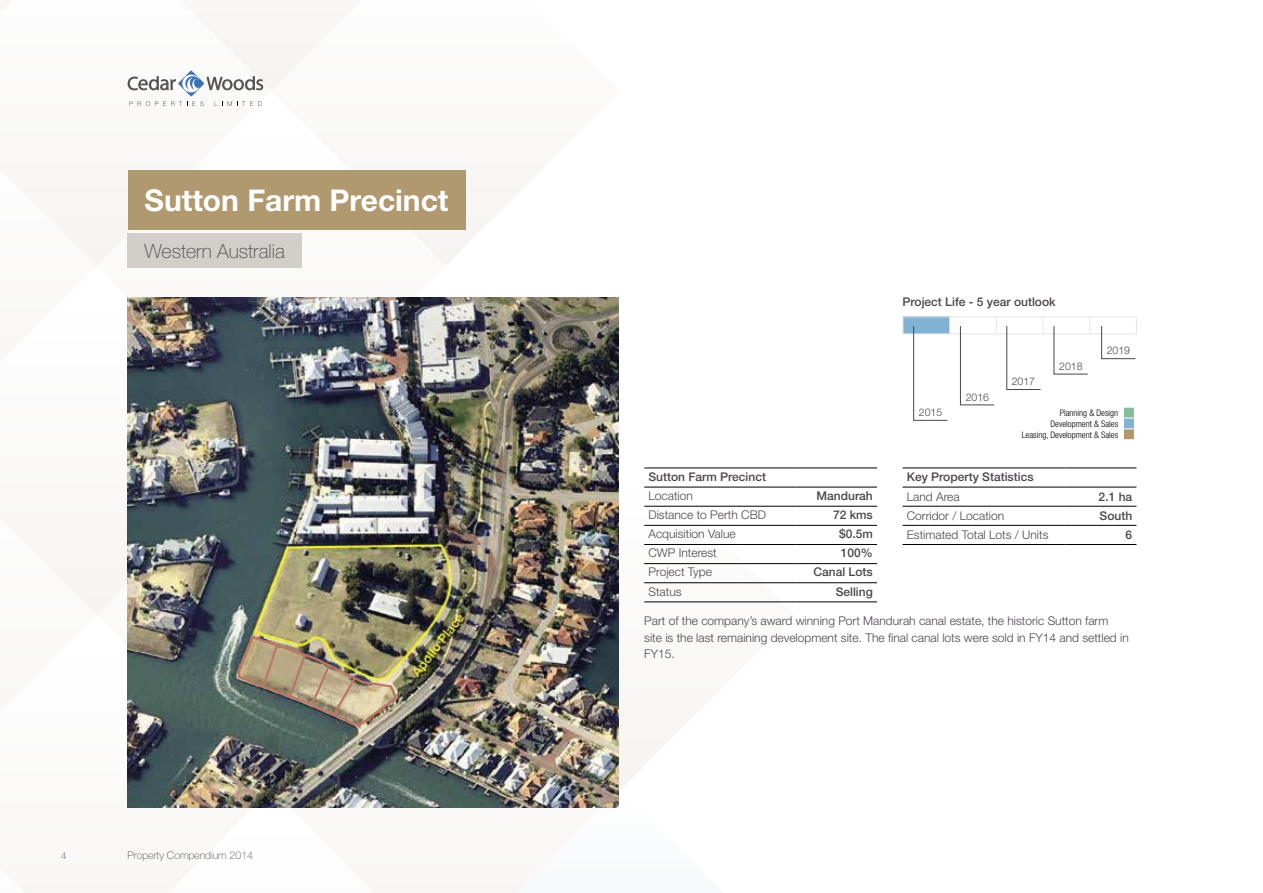
<style>
.page{position:relative;width:1263px;height:893px;background:#fff}
.page>*{position:absolute;margin:0;border:0;box-sizing:border-box;transform-origin:0 0}
.t1{font:700 30px "Helvetica Neue LT Std";color:#fff}
.t2{font:100 19.5px "Helvetica Neue LT Std";color:#4b464b}
.t3{font:300 12px/16.5px "Helvetica Neue LT Std";color:#4b464b}
.t4{font:500 12px "Helvetica Neue LT Std";color:#4b464b}
.t5{font:500 12px "Helvetica Neue LT Std";color:#484848}
.t6{font:100 10.5px "Helvetica Neue LT Std";color:#4b464b}
.t7{font:300 10.5px "Helvetica Neue LT Std";color:#4b464b}
.t8{font:100 9.45px "Helvetica Neue LT Std";color:#2b376f}
.t9{font:300 condensed 9px/10.8px "Helvetica Neue LT Std";color:#000;text-align:right}
</style>
<div class="page">
<div style="left:903px;top:317px;width:47px;height:17px;background:#81b2d4"></div>
<hr style="left:902px;top:316px;width:48px;height:1px;background:#e8e6e5">
<svg style="left:902px;top:317px;width:1px;height:16px"></svg>
<hr style="left:950px;top:316px;width:46px;height:1px;background:#e8e6e5">
<hr style="left:996px;top:316px;width:47px;height:1px;background:#e8e6e5">
<hr style="left:1043px;top:316px;width:47px;height:1px;background:#e8e6e5">
<hr style="left:1090px;top:316px;width:47px;height:1px;background:#e8e6e5">
<hr style="left:902px;top:333px;width:48px;height:1px;background:#e8e6e5">
<hr style="left:950px;top:333px;width:46px;height:1px;background:#e8e6e5">
<hr style="left:996px;top:333px;width:47px;height:1px;background:#e8e6e5">
<hr style="left:1043px;top:333px;width:47px;height:1px;background:#e8e6e5">
<hr style="left:1090px;top:333px;width:47px;height:1px;background:#e8e6e5">
<hr style="left:742px;top:468px;width:54px;height:1px;background:#000">
<hr style="left:796px;top:468px;width:81px;height:1px;background:#000">
<hr style="left:902px;top:468px;width:162px;height:1px;background:#000">
<hr style="left:1064px;top:468px;width:72px;height:1px;background:#000">
<hr style="left:742px;top:487px;width:54px;height:1px;background:#000">
<hr style="left:796px;top:487px;width:81px;height:1px;background:#000">
<hr style="left:902px;top:487px;width:162px;height:1px;background:#000">
<hr style="left:1064px;top:487px;width:72px;height:1px;background:#000">
<hr style="left:742px;top:506px;width:54px;height:1px;background:#000">
<hr style="left:796px;top:506px;width:81px;height:1px;background:#000">
<hr style="left:902px;top:506px;width:162px;height:1px;background:#000">
<hr style="left:1064px;top:506px;width:72px;height:1px;background:#000">
<hr style="left:742px;top:525px;width:54px;height:1px;background:#000">
<hr style="left:796px;top:525px;width:81px;height:1px;background:#000">
<hr style="left:902px;top:525px;width:162px;height:1px;background:#000">
<hr style="left:1064px;top:525px;width:72px;height:1px;background:#000">
<hr style="left:742px;top:544px;width:54px;height:1px;background:#000">
<hr style="left:796px;top:544px;width:81px;height:1px;background:#000">
<hr style="left:902px;top:544px;width:162px;height:1px;background:#000">
<hr style="left:1064px;top:544px;width:72px;height:1px;background:#000">
<hr style="left:742px;top:563px;width:54px;height:1px;background:#000">
<hr style="left:796px;top:563px;width:81px;height:1px;background:#000">
<hr style="left:742px;top:582px;width:54px;height:1px;background:#000">
<hr style="left:796px;top:582px;width:81px;height:1px;background:#000">
<hr style="left:742px;top:602px;width:54px;height:1px;background:#000">
<hr style="left:796px;top:602px;width:81px;height:1px;background:#000">
<img style="left:40px;top:33px;width:755px;height:775px">
<svg style="left:1101px;top:317px;width:36px;height:42px"></svg>
<svg style="left:1053px;top:317px;width:37px;height:58px"></svg>
<svg style="left:1006px;top:317px;width:38px;height:73px"></svg>
<svg style="left:960px;top:317px;width:37px;height:88px"></svg>
<svg style="left:913px;top:317px;width:37px;height:104px"></svg>
<svg style="left:1124px;top:407px;width:11px;height:33px"></svg>
<h1 class="t1" style="left:145px;top:181px;width:305px">Sutton Farm Precinct</h1>
<h2 class="t2" style="left:145px;top:240px;width:142px">Western Australia</h2>
<p class="t8" style="left:61px;top:850px;width:7px">4</p>
<p class="t6" style="left:128px;top:849px;width:127px">Property Compendium 2014</p>
<p class="t4" style="left:902px;top:295px;width:154px">Project Life - 5 year outlook</p>
<p class="t7" style="left:966px;top:390px;width:25px">2016</p>
<p class="t7" style="left:1012px;top:375px;width:25px">2017</p>
<p class="t7" style="left:1059px;top:360px;width:25px">2018</p>
<p class="t7" style="left:1107px;top:344px;width:25px">2019</p>
<p class="t7" style="left:919px;top:406px;width:25px">2015</p>
<p class="t9" style="left:1022px;top:407px;width:98px">Planning &amp; Design<br>Development &amp; Sales<br>Leasing, Development &amp; Sales</p>
<p class="t4" style="left:648px;top:469px;width:119px">Sutton Farm Precinct</p>
<p class="t4" style="left:907px;top:469px;width:128px">Key Property Statistics</p>
<p class="t3" style="left:648px;top:487px;width:46px">Location</p>
<p class="t5" style="left:816px;top:488px;width:58px">Mandurah</p>
<p class="t3" style="left:907px;top:488px;width:54px">Land Area</p>
<p class="t5" style="left:1099px;top:489px;width:35px">2.1 ha</p>
<p class="t3" style="left:648px;top:506px;width:119px">Distance to Perth CBD</p>
<p class="t5" style="left:833px;top:508px;width:41px">72 kms</p>
<p class="t3" style="left:907px;top:507px;width:99px">Corridor / Location</p>
<p class="t5" style="left:1099px;top:509px;width:34px">South</p>
<p class="t3" style="left:648px;top:525px;width:89px">Acquisition Value</p>
<p class="t5" style="left:839px;top:527px;width:35px">$0.5m</p>
<p class="t3" style="left:907px;top:526px;width:143px">Estimated Total Lots / Units</p>
<p class="t5" style="left:1125px;top:528px;width:8px">6</p>
<p class="t3" style="left:648px;top:545px;width:70px">CWP Interest</p>
<p class="t5" style="left:841px;top:546px;width:34px">100%</p>
<p class="t3" style="left:648px;top:564px;width:65px">Project Type</p>
<p class="t5" style="left:813px;top:565px;width:61px">Canal Lots</p>
<p class="t3" style="left:648px;top:583px;width:35px">Status</p>
<p class="t5" style="left:836px;top:584px;width:39px">Selling</p>
<p class="t3" style="left:644px;top:612px;width:486px">Part of the company’s award winning Port Mandurah canal estate, the historic Sutton farm site is the last remaining development site. The final canal lots were sold in FY14 and settled in<br>FY15.</p>
</div>
